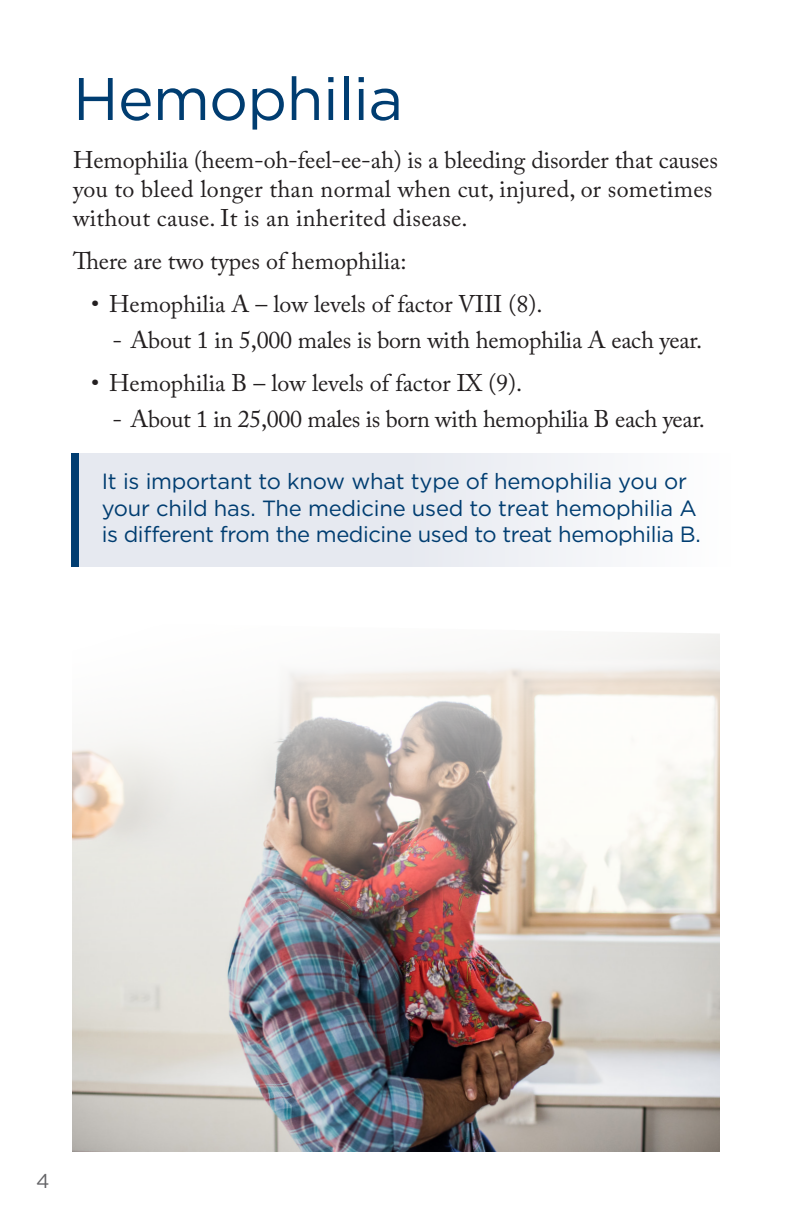
<style>
.page{position:relative;width:792px;height:1224px;background:#fff}
.page>*{position:absolute;margin:0;border:0;box-sizing:border-box;transform-origin:0 0}
.Header_1{font:60px "Gotham";letter-spacing:-.01em;color:#003d71}
.Body_Copy{font:24px/28.8px "Adobe Caslon Pro";color:#231f20}
.Callout_Box{font:22px/26.4px "Gotham";letter-spacing:-.01em;color:#003d71}
.t1{font:20px "Gotham";color:#636366}
</style>
<div class="page">
<div style="left:71px;top:454px;width:660px;height:113px;background:linear-gradient(to right,#e0e3ec,#f8f9fb)"></div>
<div style="left:71px;top:454px;width:7px;height:113px;background:#003d71"></div>
<img style="left:72px;top:633px;width:648px;height:519px">
<p class="Header_1" style="left:73px;top:60px;width:332px">Hemophilia</p>
<p class="Body_Copy" style="left:73px;top:146px;width:646px">Hemophilia (heem-oh-feel-ee-ah) is a bleeding disorder that causes you to bleed longer than normal when cut, injured, or sometimes without cause. It is an inherited disease.</p>
<p class="Body_Copy" style="left:73px;top:246px;width:335px">There are two types of hemophilia:</p>
<p class="Body_Copy" style="left:91px;top:290px;width:453px">• Hemophilia A – low levels of factor VIII (8).</p>
<p class="Body_Copy" style="left:113px;top:326px;width:591px">‐ About 1 in 5,000 males is born with hemophilia A each year.</p>
<p class="Body_Copy" style="left:91px;top:368px;width:433px">• Hemophilia B – low levels of factor IX (9).</p>
<p class="Body_Copy" style="left:113px;top:404px;width:594px">‐ About 1 in 25,000 males is born with hemophilia B each year.</p>
<p class="Callout_Box" style="left:102px;top:468px;width:600px">It is important to know what type of hemophilia you or your child has. The medicine used to treat hemophilia A is different from the medicine used to treat hemophilia B.</p>
<p class="t1" style="left:36px;top:1168px;width:15px">4</p>
</div>
